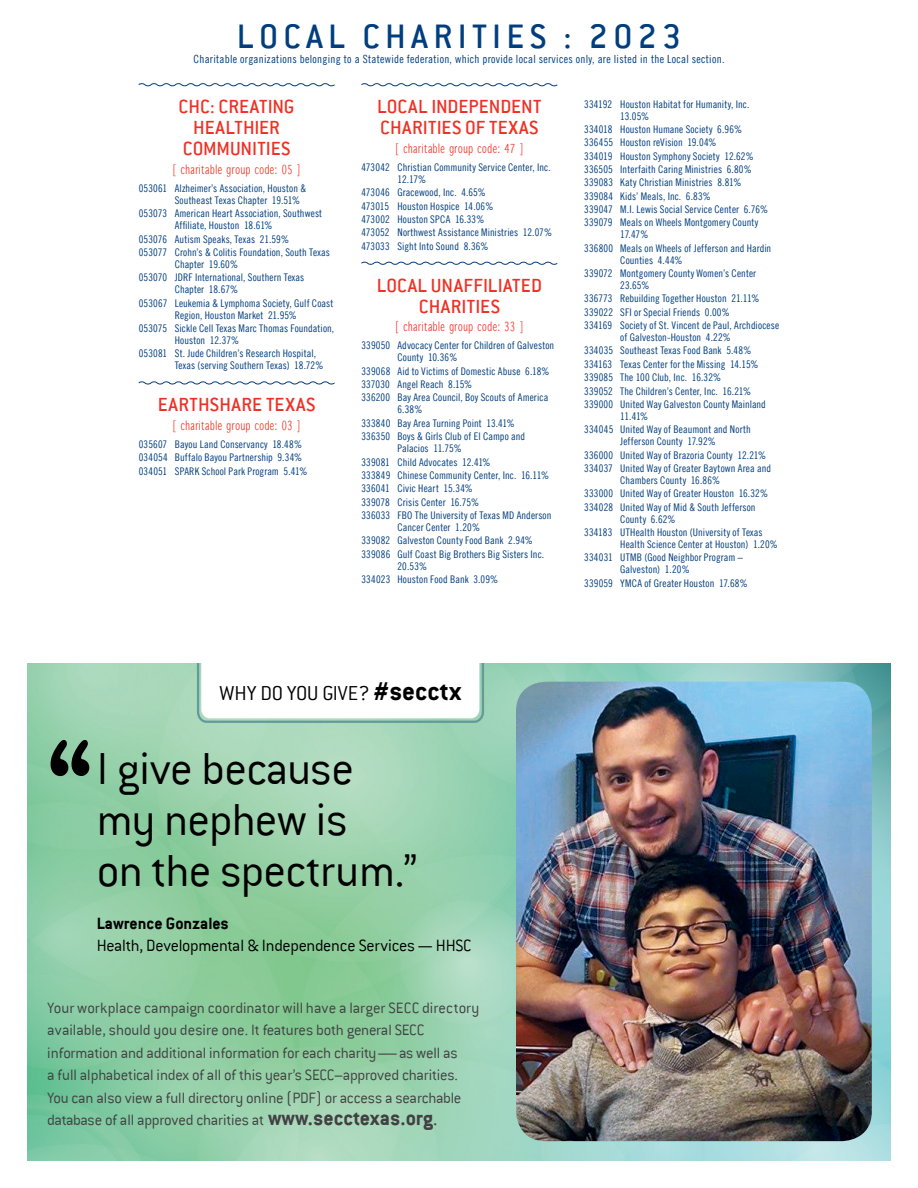
<style>
.page{position:relative;width:918px;height:1188px;background:#fff}
.page>*{position:absolute;margin:0;border:0;box-sizing:border-box;transform-origin:0 0}
.t1{font:300 49.5px/51px "Conduit ITC";letter-spacing:-.015em;color:#000}
.t2{font:500 37.5px "Conduit ITC";letter-spacing:.14em;color:#003e7e}
.t3{font:300 22.2px "Conduit ITC";letter-spacing:-.01em;color:#000}
.H4_-_FEDERATION{font:500 21px/21px "Conduit ITC";letter-spacing:.01em;color:#ee3124;text-align:center}
.t4{font:300 18px "Conduit ITC";letter-spacing:-.015em;color:#000}
.t5{font:700 18px "Conduit ITC";color:#000}
.t6{font:300 16.5px/22.5px "Conduit ITC";letter-spacing:-.01em;color:#414042}
.P_-_CHARITY_CODE{font:12px "Winterthur Condensed";letter-spacing:.05em;color:#ee3124}
.t7{font:11.25px "Trade Gothic Regular 2";letter-spacing:.025em;color:#003e7e}
.P_-_NAME{font:10.5px/12px "Trade Gothic Regular 2";letter-spacing:.01em;color:#003e7e}
.s1{font-weight:700;font-size:28.2px}
.s2{font-family:"American Typewriter";font-weight:700;font-size:82.5px}
.s3{font-weight:700;font-size:22.5px}
.s4{font-weight:500;font-size:19.5px}
</style>
<div class="page">
<img style="left:27px;top:663px;width:864px;height:498px">
<img style="left:516px;top:682px;width:356px;height:459px">
<svg style="left:196px;top:663px;width:289px;height:61px"></svg>
<svg style="left:138px;top:83px;width:197px;height:4px"></svg>
<svg style="left:138px;top:381px;width:197px;height:4px"></svg>
<svg style="left:361px;top:83px;width:197px;height:4px"></svg>
<svg style="left:361px;top:261px;width:197px;height:4px"></svg>
<h2 class="t2" style="left:237px;top:15px;width:446px">LOCAL CHARITIES : 2023</h2>
<p class="t7" style="left:193px;top:53px;width:533px">Charitable organizations belonging to a Statewide federation, which provide local services only, are listed in the Local section.</p>
<h4 class="H4_-_FEDERATION" style="left:179px;top:96px;width:118px">CHC: CREATING<br>HEALTHIER<br>COMMUNITIES</h4>
<p class="P_-_CHARITY_CODE" style="left:173px;top:162px;width:129px">[ charitable group code: 05 ]</p>
<p class="P_-_NAME" style="left:175px;top:183px;width:133px;text-indent:-36px">053061 Alzheimer’s Association, Houston &amp;<br>Southeast Texas Chapter 19.51%</p>
<p class="P_-_NAME" style="left:175px;top:208px;width:149px;text-indent:-36px">053073 American Heart Association, Southwest<br>Affiliate, Houston 18.61%</p>
<p class="P_-_NAME" style="left:139px;top:233px;width:152px">053076 Autism Speaks, Texas 21.59%</p>
<p class="P_-_NAME" style="left:175px;top:247px;width:157px;text-indent:-36px">053077 Crohn’s &amp; Colitis Foundation, South Texas<br>Chapter 19.60%</p>
<p class="P_-_NAME" style="left:175px;top:272px;width:131px;text-indent:-36px">053070 JDRF International, Southern Texas<br>Chapter 18.67%</p>
<p class="P_-_NAME" style="left:139px;top:298px;width:196px;text-align:center">053067 Leukemia &amp; Lymphoma Society, Gulf Coast<br>Region, Houston Market 21.95%</p>
<p class="P_-_NAME" style="left:175px;top:323px;width:161px;text-indent:-36px">053075 Sickle Cell Texas Marc Thomas Foundation,<br>Houston 12.37%</p>
<p class="P_-_NAME" style="left:175px;top:348px;width:150px;text-indent:-36px">053081 St. Jude Children’s Research Hospital,<br>Texas (serving Southern Texas) 18.72%</p>
<h4 class="H4_-_FEDERATION" style="left:158px;top:394px;width:159px">EARTHSHARE TEXAS</h4>
<p class="P_-_CHARITY_CODE" style="left:173px;top:418px;width:129px">[ charitable group code: 03 ]</p>
<p class="P_-_NAME" style="left:139px;top:439px;width:165px">035607 Bayou Land Conservancy 18.48%</p>
<p class="P_-_NAME" style="left:139px;top:452px;width:165px">034054 Buffalo Bayou Partnership 9.34%</p>
<p class="P_-_NAME" style="left:139px;top:466px;width:170px">034051 SPARK School Park Program 5.41%</p>
<p class="P_-_NAME" style="left:620px;top:98px;width:131px;text-indent:-36px">334192 Houston Habitat for Humanity, Inc.<br>13.05%</p>
<p class="P_-_NAME" style="left:584px;top:124px;width:160px">334018 Houston Humane Society 6.96%</p>
<p class="P_-_NAME" style="left:584px;top:137px;width:134px">336455 Houston reVision 19.04%</p>
<p class="P_-_NAME" style="left:584px;top:150px;width:171px">334019 Houston Symphony Society 12.62%</p>
<p class="P_-_NAME" style="left:584px;top:164px;width:169px">336505 Interfaith Caring Ministries 6.80%</p>
<p class="P_-_NAME" style="left:584px;top:177px;width:159px">339083 Katy Christian Ministries 8.81%</p>
<p class="P_-_NAME" style="left:584px;top:191px;width:128px">339084 Kids’ Meals, Inc. 6.83%</p>
<p class="P_-_NAME" style="left:584px;top:204px;width:186px">339047 M.I. Lewis Social Service Center 6.76%</p>
<p class="P_-_NAME" style="left:620px;top:217px;width:140px;text-indent:-36px">339079 Meals on Wheels Montgomery County<br>17.47%</p>
<p class="P_-_NAME" style="left:620px;top:243px;width:153px;text-indent:-36px">336800 Meals on Wheels of Jefferson and Hardin<br>Counties 4.44%</p>
<p class="P_-_NAME" style="left:620px;top:268px;width:137px;text-indent:-36px">339072 Montgomery County Women’s Center<br>23.65%</p>
<p class="P_-_NAME" style="left:584px;top:293px;width:177px">336773 Rebuilding Together Houston 21.11%</p>
<p class="P_-_NAME" style="left:584px;top:307px;width:147px">339022 SFI or Special Friends 0.00%</p>
<p class="P_-_NAME" style="left:620px;top:320px;width:161px;text-indent:-36px">334169 Society of St. Vincent de Paul, Archdiocese of Galveston-Houston 4.22%</p>
<p class="P_-_NAME" style="left:584px;top:345px;width:169px">334035 Southeast Texas Food Bank 5.48%</p>
<p class="P_-_NAME" style="left:584px;top:359px;width:176px">334163 Texas Center for the Missing 14.15%</p>
<p class="P_-_NAME" style="left:584px;top:372px;width:139px">339085 The 100 Club, Inc. 16.32%</p>
<p class="P_-_NAME" style="left:584px;top:385px;width:169px">339052 The Children’s Center, Inc. 16.21%</p>
<p class="P_-_NAME" style="left:620px;top:399px;width:147px;text-indent:-36px">339000 United Way Galveston County Mainland<br>11.41%</p>
<p class="P_-_NAME" style="left:584px;top:424px;width:168px;text-align:center">334045 United Way of Beaumont and North<br>Jefferson County 17.92%</p>
<p class="P_-_NAME" style="left:584px;top:449px;width:184px">336000 United Way of Brazoria County 12.21%</p>
<p class="P_-_NAME" style="left:620px;top:463px;width:152px;text-indent:-36px">334037 United Way of Greater Baytown Area and<br>Chambers County 16.86%</p>
<p class="P_-_NAME" style="left:584px;top:488px;width:185px">333000 United Way of Greater Houston 16.32%</p>
<p class="P_-_NAME" style="left:620px;top:501px;width:137px;text-indent:-36px">334028 United Way of Mid &amp; South Jefferson<br>County 6.62%</p>
<p class="P_-_NAME" style="left:620px;top:527px;width:159px;text-indent:-36px">334183 UTHealth Houston (University of Texas<br>Health Science Center at Houston) 1.20%</p>
<p class="P_-_NAME" style="left:620px;top:552px;width:124px;text-indent:-36px">334031 UTMB (Good Neighbor Program –<br>Galveston) 1.20%</p>
<p class="P_-_NAME" style="left:584px;top:578px;width:165px">339059 YMCA of Greater Houston 17.68%</p>
<h4 class="H4_-_FEDERATION" style="left:377px;top:96px;width:166px;text-align:left">LOCAL INDEPENDENT<br>CHARITIES OF TEXAS</h4>
<p class="P_-_CHARITY_CODE" style="left:396px;top:141px;width:129px">[ charitable group code: 47 ]</p>
<p class="P_-_NAME" style="left:398px;top:162px;width:155px;text-indent:-36px">473042 Christian Community Service Center, Inc.<br>12.17%</p>
<p class="P_-_NAME" style="left:362px;top:187px;width:126px">473046 Gracewood, Inc. 4.65%</p>
<p class="P_-_NAME" style="left:362px;top:200px;width:134px">473015 Houston Hospice 14.06%</p>
<p class="P_-_NAME" style="left:362px;top:214px;width:125px">473002 Houston SPCA 16.33%</p>
<p class="P_-_NAME" style="left:362px;top:227px;width:192px">473052 Northwest Assistance Ministries 12.07%</p>
<p class="P_-_NAME" style="left:362px;top:241px;width:129px">473033 Sight Into Sound 8.36%</p>
<h4 class="H4_-_FEDERATION" style="left:377px;top:275px;width:167px">LOCAL UNAFFILIATED<br>CHARITIES</h4>
<p class="P_-_CHARITY_CODE" style="left:396px;top:320px;width:129px">[ charitable group code: 33 ]</p>
<p class="P_-_NAME" style="left:398px;top:340px;width:158px;text-indent:-36px">339050 Advocacy Center for Children of Galveston<br>County 10.36%</p>
<p class="P_-_NAME" style="left:362px;top:366px;width:190px">339068 Aid to Victims of Domestic Abuse 6.18%</p>
<p class="P_-_NAME" style="left:362px;top:379px;width:112px">337030 Angel Reach 8.15%</p>
<p class="P_-_NAME" style="left:398px;top:392px;width:152px;text-indent:-36px">336200 Bay Area Council, Boy Scouts of America<br>6.38%</p>
<p class="P_-_NAME" style="left:362px;top:418px;width:155px">333840 Bay Area Turning Point 13.41%</p>
<p class="P_-_NAME" style="left:398px;top:431px;width:129px;text-indent:-36px">336350 Boys &amp; Girls Club of El Campo and<br>Palacios 11.75%</p>
<p class="P_-_NAME" style="left:362px;top:456px;width:131px">339081 Child Advocates 12.41%</p>
<p class="P_-_NAME" style="left:362px;top:470px;width:189px">333849 Chinese Community Center, Inc. 16.11%</p>
<p class="P_-_NAME" style="left:362px;top:483px;width:113px">336041 Civic Heart 15.34%</p>
<p class="P_-_NAME" style="left:362px;top:496px;width:119px">339078 Crisis Center 16.75%</p>
<p class="P_-_NAME" style="left:398px;top:510px;width:155px;text-indent:-36px">336033 FBO The University of Texas MD Anderson<br>Cancer Center 1.20%</p>
<p class="P_-_NAME" style="left:362px;top:535px;width:173px">339082 Galveston County Food Bank 2.94%</p>
<p class="P_-_NAME" style="left:398px;top:548px;width:148px;text-indent:-36px">339086 Gulf Coast Big Brothers Big Sisters Inc.<br>20.53%</p>
<p class="P_-_NAME" style="left:362px;top:574px;width:138px">334023 Houston Food Bank 3.09%</p>
<h3 class="t3" style="left:220px;top:681px;width:243px">WHY DO YOU GIVE? <span class="s1">#secctx</span></h3>
<h1 class="t1" style="left:97px;top:743px;width:323px;text-indent:-50px"><span class="s2">“</span>I give because my nephew is<br>on the spectrum.”</h1>
<h3 class="t5" style="left:97px;top:913px;width:134px">Lawrence Gonzales</h3>
<h3 class="t4" style="left:97px;top:936px;width:376px">Health, Developmental &amp; Independence Services — HHSC</h3>
<p class="t6" style="left:47px;top:996px;width:434px">Your workplace campaign coordinator will have a larger SECC directory available, should you desire one. It features both general SECC information and additional information for each charity—as well as<br>a full alphabetical index of all of this year’s SECC–approved charities.<br>You can also view a full directory online (PDF) or access a searchable database of all approved charities at <span class="s3">www.secctexas.org</span><span class="s4">.</span></p>
</div>
